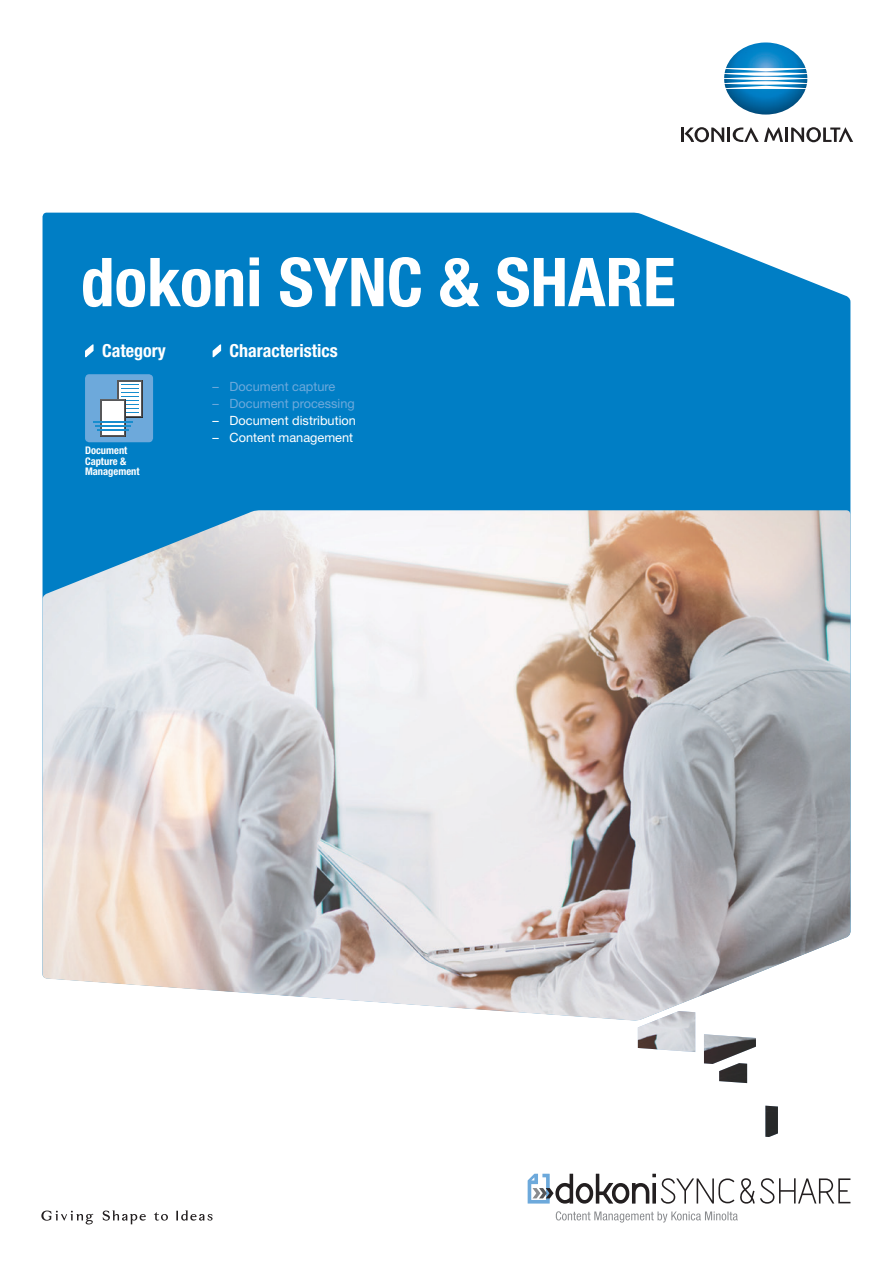
<style>
.page{position:relative;width:893px;height:1263px;background:#fff}
.page>*{position:absolute;margin:0;border:0;box-sizing:border-box;transform-origin:0 0}
.Bro_Title_HEAD_BoldC{font:700 condensed 67.5px "Helvetica Neue LTW1 G";color:#fff}
.Bro_Inside_SUBHEAD_W{font:700 condensed 18px "Helvetica Neue LTW1 G";color:#fff}
.Bro_Inside_COPY_BULL{font:12.75px "Helvetica Neue LTW1 G";color:#fff}
.Bro_Inside_COPY_BULL-2{font:12.75px "Helvetica Neue LTW1 G";color:#6da9db}
.Bro_Inside_ICON_SUBL{font:700 condensed 10.5px/10.5px "Helvetica Neue LTW1 G";color:#fff}
</style>
<div class="page">
<div style="left:43px;top:213px;width:807px;height:297px;background:#007ec5"></div>
<img style="left:724px;top:42px;width:83px;height:73px">
<hr style="left:785px;top:128px;width:3px;height:14px;background:#231f20">
<svg style="left:791px;top:127px;width:62px;height:15px"></svg>
<svg style="left:681px;top:127px;width:102px;height:15px"></svg>
<svg style="left:103px;top:1210px;width:43px;height:14px"></svg>
<svg style="left:176px;top:1210px;width:37px;height:10px"></svg>
<svg style="left:41px;top:1210px;width:52px;height:14px"></svg>
<svg style="left:154px;top:1212px;width:14px;height:9px"></svg>
<img style="left:43px;top:510px;width:807px;height:511px">
<svg style="left:84px;top:342px;width:10px;height:17px"></svg>
<svg style="left:211px;top:342px;width:11px;height:17px"></svg>
<div style="left:85px;top:374px;width:68px;height:68px;background:#6da9db;border-radius:4px"></div>
<div style="left:116px;top:380px;width:27px;height:38px;background:#57585a"></div>
<div style="left:119px;top:382px;width:22px;height:34px;background:#fff"></div>
<svg style="left:121px;top:384px;width:18px;height:29px"></svg>
<div style="left:99px;top:399px;width:27px;height:38px;background:#57585a"></div>
<div style="left:102px;top:401px;width:22px;height:34px;background:#fff"></div>
<hr style="left:97px;top:429px;width:31px;height:2px;background:#178dce">
<hr style="left:95px;top:425px;width:35px;height:2px;background:#178dce">
<hr style="left:93px;top:421px;width:39px;height:2px;background:#178dce">
<img style="left:638px;top:1011px;width:140px;height:126px">
<svg style="left:556px;top:1211px;width:182px;height:11px"></svg>
<svg style="left:528px;top:1174px;width:322px;height:30px"></svg>
<p class="Bro_Title_HEAD_BoldC" style="left:81px;top:242px;width:596px">dokoni SYNC &amp; SHARE</p>
<p class="Bro_Inside_SUBHEAD_W" style="left:102px;top:340px;width:65px">Category</p>
<p class="Bro_Inside_SUBHEAD_W" style="left:230px;top:340px;width:110px">Characteristics</p>
<p class="Bro_Inside_COPY_BULL-2" style="left:213px;top:379px;width:124px">– Document capture</p>
<p class="Bro_Inside_COPY_BULL-2" style="left:213px;top:396px;width:144px">– Document processing</p>
<p class="Bro_Inside_COPY_BULL" style="left:213px;top:413px;width:145px">– Document distribution</p>
<p class="Bro_Inside_COPY_BULL" style="left:213px;top:430px;width:142px">– Content management</p>
<p class="Bro_Inside_ICON_SUBL" style="left:85px;top:445px;width:56px">Document<br>Capture &amp;<br>Management</p>
</div>
